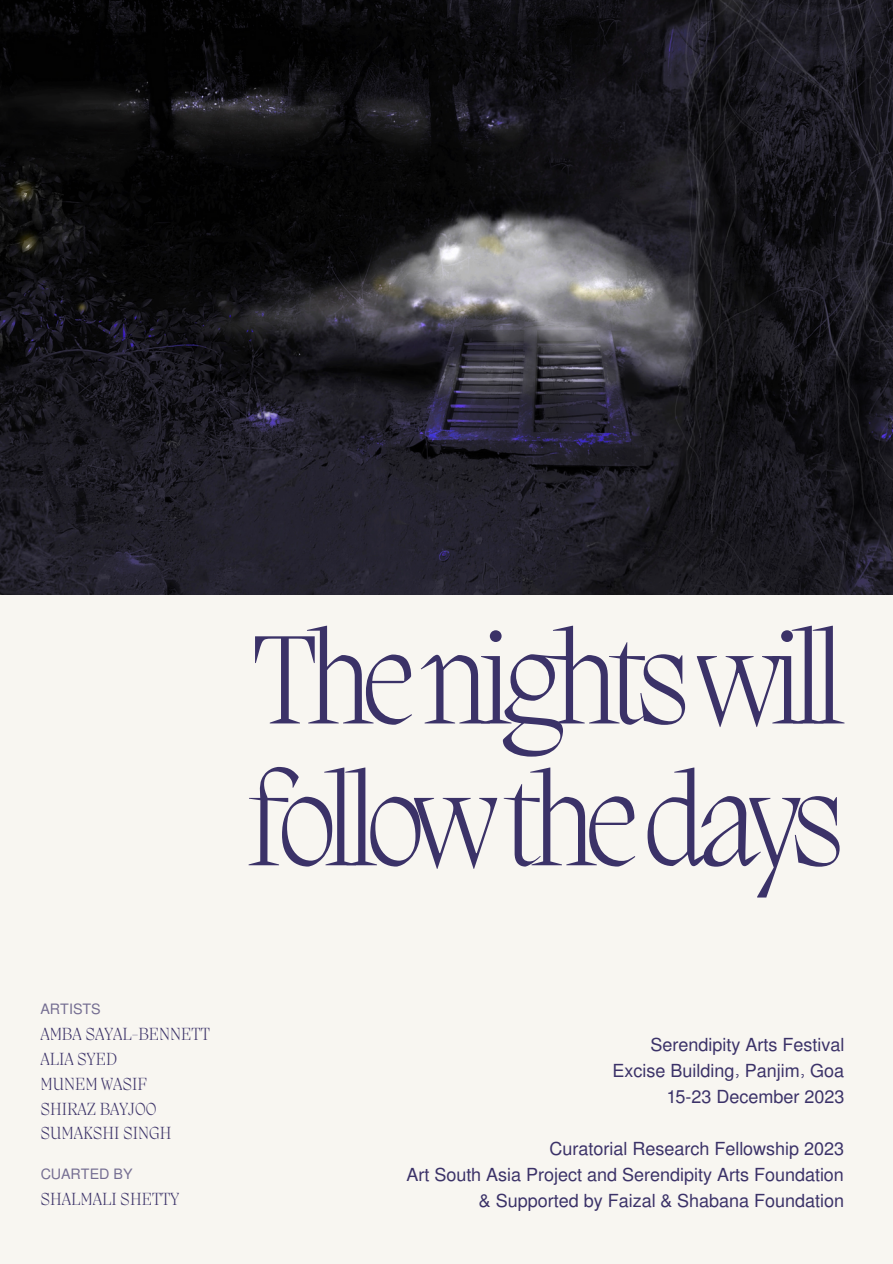
<style>
.page{position:relative;width:893px;height:1264px;background:#fff}
.page>*{position:absolute;margin:0;border:0;box-sizing:border-box;transform-origin:0 0}
.t1{font:200 129px/141.8px "Migra";letter-spacing:-.075em;color:#3b3268}
.t2{font:18px/25.8px "Mukti";color:#3b3268;text-align:right}
.t3{font:200 18px/24.8px "Migra";color:#3b3268}
.t4{font:14.25px "Mukti";color:#3b3268}
</style>
<div class="page">
<div style="left:0;top:0;width:892px;height:1263px;background:#f8f6f1"></div>
<img style="left:0;top:0;width:892px;height:594px">
<p class="t1" style="left:247px;top:619px;width:599px">Thenightswill followthedays</p>
<p class="t4" style="left:40px;top:999px;width:62px">ARTISTS</p>
<h2 class="t3" style="left:40px;top:1023px;width:171px">AMBA SAYAL-BENNETT<br>ALIA SYED<br>MUNEM WASIF<br>SHIRAZ BAYJOO<br>SUMAKSHI SINGH</h2>
<p class="t4" style="left:40px;top:1163px;width:94px">CUARTED BY</p>
<p class="t3" style="left:40px;top:1188px;width:140px">SHALMALI SHETTY</p>
<p class="t2" style="left:612px;top:1031px;width:233px">Serendipity Arts Festival<br>Excise Building, Panjim, Goa<br>15-23 December 2023</p>
<h1 class="t2" style="left:406px;top:1134px;width:439px">Curatorial Research Fellowship 2023<br>Art South Asia Project and Serendipity Arts Foundation &amp; Supported by Faizal &amp; Shabana Foundation</h1>
</div>
